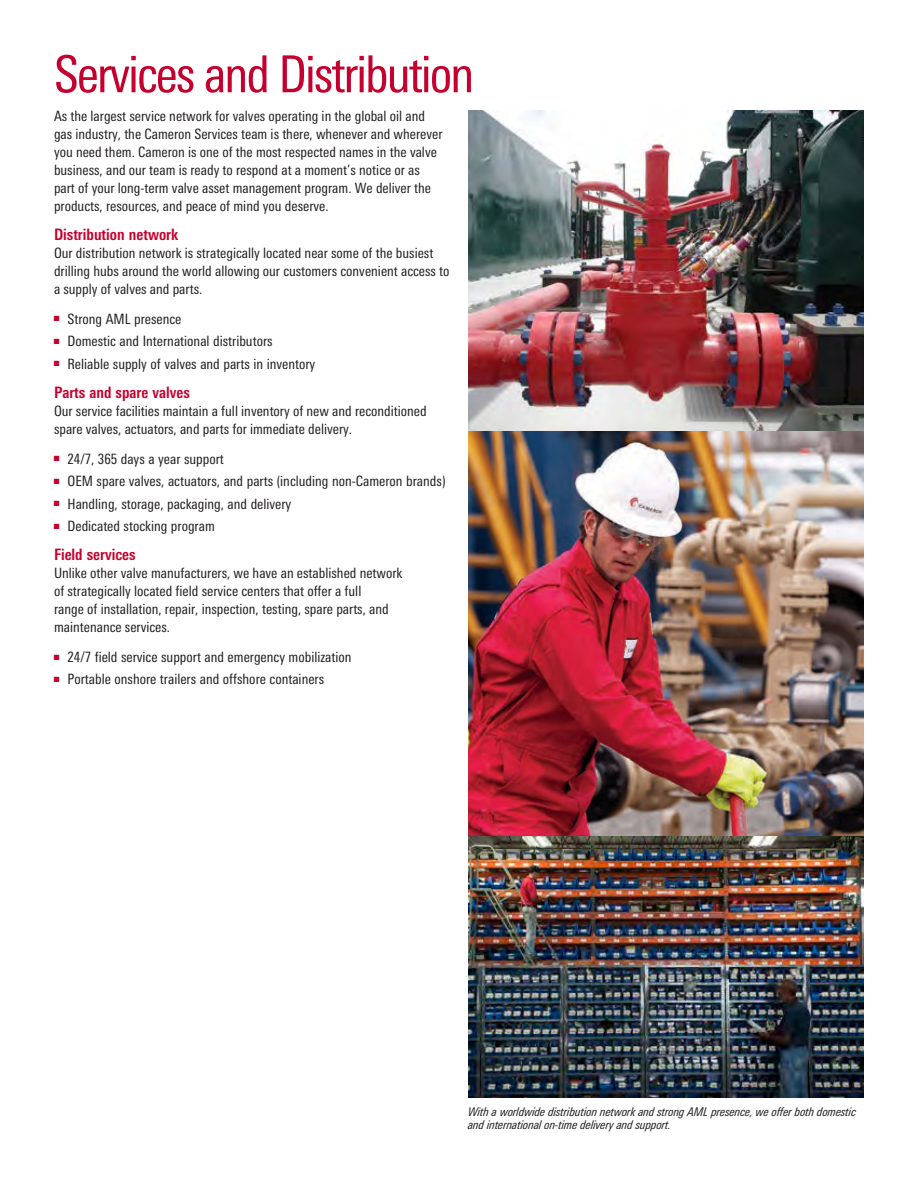
<style>
.page{position:relative;width:918px;height:1188px;background:#fff}
.page>*{position:absolute;margin:0;border:0;box-sizing:border-box;transform-origin:0 0}
.t1{font:condensed 51px "Univers Next Pro";letter-spacing:-.04em;color:#c5002e}
.t2{font:700 condensed 15.75px "Univers Next Pro";color:#c5002e}
.t3{font:condensed 14.25px/18px "Univers Next Pro";color:#231f20}
.t4{font:italic condensed 12px/13.5px "Univers Next Pro";letter-spacing:-.01em;color:#231f20}
</style>
<div class="page">
<img style="left:468px;top:110px;width:396px;height:321px">
<img style="left:468px;top:431px;width:396px;height:406px">
<img style="left:468px;top:837px;width:396px;height:261px">
<h1 class="t1" style="left:54px;top:45px;width:422px">Services and Distribution</h1>
<p class="t3" style="left:54px;top:107px;width:390px">As the largest service network for valves operating in the global oil and gas industry, the Cameron Services team is there, whenever and wherever you need them. Cameron is one of the most respected names in the valve business, and our team is ready to respond at a moment’s notice or as part of your long-term valve asset management program. We deliver the products, resources, and peace of mind you deserve.</p>
<p class="t2" style="left:54px;top:225px;width:126px">Distribution network</p>
<p class="t3" style="left:54px;top:244px;width:397px">Our distribution network is strategically located near some of the busiest drilling hubs around the world allowing our customers convenient access to a supply of valves and parts.</p>
<p class="t3" style="left:54px;top:310px;width:129px"><sup>■</sup> Strong AML presence</p>
<p class="t3" style="left:54px;top:332px;width:220px"><sup>■</sup> Domestic and International distributors</p>
<p class="t3" style="left:54px;top:355px;width:263px"><sup>■</sup> Reliable supply of valves and parts in inventory</p>
<p class="t2" style="left:54px;top:383px;width:137px">Parts and spare valves</p>
<p class="t3" style="left:54px;top:402px;width:374px">Our service facilities maintain a full inventory of new and reconditioned spare valves, actuators, and parts for immediate delivery.</p>
<p class="t3" style="left:54px;top:449px;width:171px"><sup>■</sup> 24/7, 365 days a year support</p>
<p class="t3" style="left:54px;top:472px;width:393px"><sup>■</sup> OEM spare valves, actuators, and parts (including non-Cameron brands)</p>
<p class="t3" style="left:54px;top:494px;width:239px"><sup>■</sup> Handling, storage, packaging, and delivery</p>
<p class="t3" style="left:54px;top:517px;width:162px"><sup>■</sup> Dedicated stocking program</p>
<p class="t2" style="left:54px;top:545px;width:83px">Field services</p>
<p class="t3" style="left:54px;top:564px;width:350px">Unlike other valve manufacturers, we have an established network of strategically located field service centers that offer a full<br>range of installation, repair, inspection, testing, spare parts, and maintenance services.</p>
<p class="t3" style="left:54px;top:648px;width:299px"><sup>■</sup> 24/7 field service support and emergency mobilization</p>
<p class="t3" style="left:54px;top:670px;width:272px"><sup>■</sup> Portable onshore trailers and offshore containers</p>
<p class="t4" style="left:468px;top:1105px;width:390px">With a worldwide distribution network and strong AML presence, we offer both domestic and international on-time delivery and support.</p>
</div>
